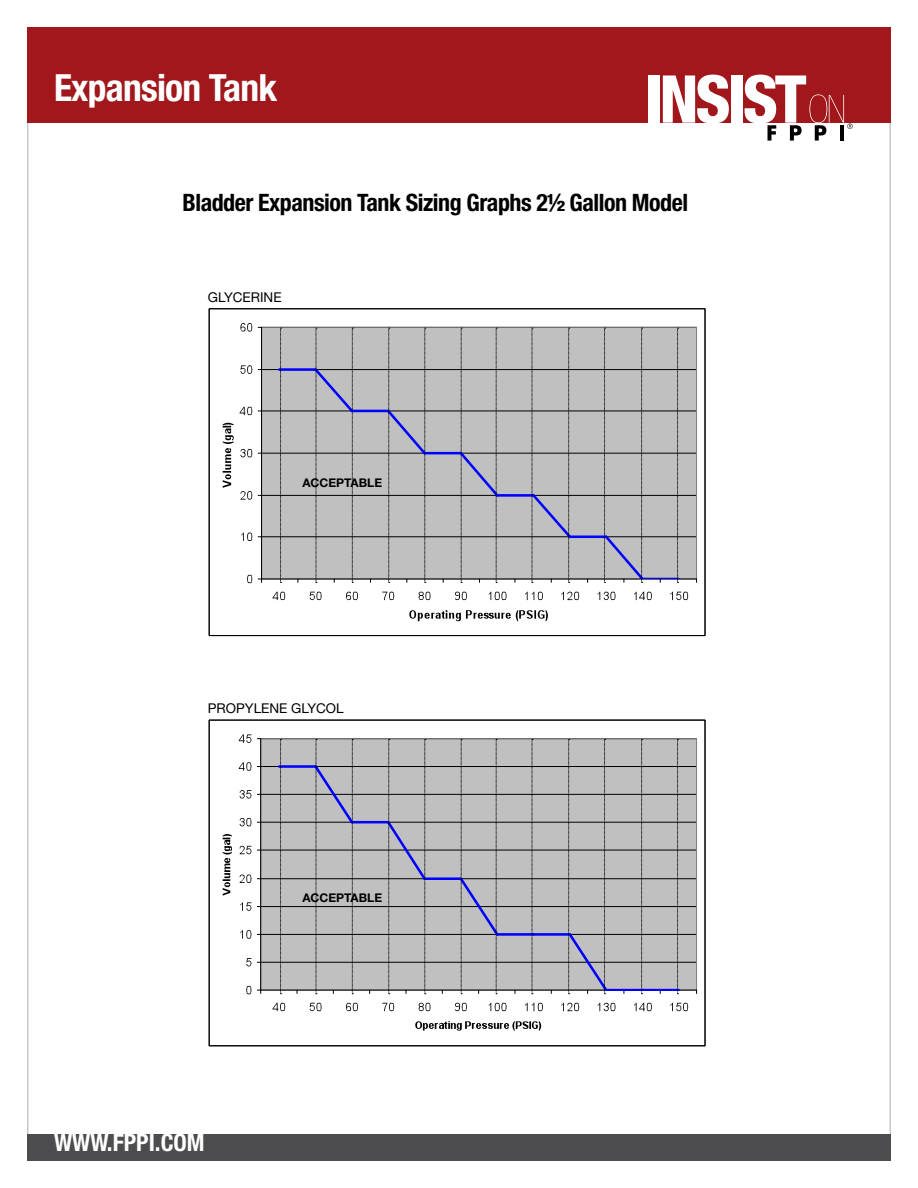
<style>
.page{position:relative;width:918px;height:1188px;background:#fff}
.page>*{position:absolute;margin:0;border:0;box-sizing:border-box;transform-origin:0 0}
.t1{font:700 condensed 37.5px "Helvetica Neue LT Std";letter-spacing:-.02em;color:#fff}
.t2{font:700 condensed 24px "Helvetica Neue LT Std";letter-spacing:-.02em;color:#000}
.t3{font:700 condensed 24px "Helvetica Neue LT Std";color:#fff}
.t4{font:13.5px "Helvetica Neue LT Std";color:#000}
.t5{font:700 12px "Helvetica Neue LT Std";color:#000}
</style>
<div class="page">
<div style="left:262px;top:327px;width:435px;height:252px;background:#c0c0c0"></div>
<hr style="left:262px;top:536px;width:435px;height:1px;background:#000">
<hr style="left:262px;top:495px;width:435px;height:1px;background:#000">
<hr style="left:262px;top:453px;width:435px;height:1px;background:#000">
<hr style="left:262px;top:411px;width:435px;height:1px;background:#000">
<hr style="left:262px;top:369px;width:435px;height:1px;background:#000">
<hr style="left:262px;top:327px;width:435px;height:1px;background:#808080">
<hr style="left:696px;top:327px;width:1px;height:252px;background:#808080">
<hr style="left:261px;top:327px;width:1px;height:252px;background:#000">
<hr style="left:262px;top:579px;width:435px;height:1px;background:#000">
<hr style="left:279px;top:368px;width:37px;height:3px;background:#00f">
<hr style="left:352px;top:410px;width:36px;height:2px;background:#00f">
<hr style="left:425px;top:452px;width:36px;height:2px;background:#00f">
<hr style="left:497px;top:494px;width:37px;height:3px;background:#00f">
<hr style="left:570px;top:536px;width:36px;height:2px;background:#00f">
<hr style="left:643px;top:578px;width:36px;height:1px;background:#00f">
<svg style="left:247px;top:575px;width:5px;height:8px"></svg>
<svg style="left:241px;top:533px;width:11px;height:8px"></svg>
<svg style="left:240px;top:491px;width:12px;height:9px"></svg>
<svg style="left:240px;top:449px;width:12px;height:8px"></svg>
<svg style="left:240px;top:407px;width:12px;height:8px"></svg>
<svg style="left:240px;top:365px;width:12px;height:9px"></svg>
<svg style="left:240px;top:323px;width:12px;height:9px"></svg>
<svg style="left:273px;top:592px;width:12px;height:8px"></svg>
<svg style="left:310px;top:592px;width:12px;height:8px"></svg>
<svg style="left:346px;top:592px;width:12px;height:8px"></svg>
<svg style="left:382px;top:592px;width:12px;height:8px"></svg>
<svg style="left:419px;top:592px;width:11px;height:8px"></svg>
<svg style="left:455px;top:592px;width:12px;height:8px"></svg>
<svg style="left:489px;top:592px;width:18px;height:8px"></svg>
<svg style="left:525px;top:592px;width:18px;height:8px"></svg>
<svg style="left:561px;top:592px;width:18px;height:8px"></svg>
<svg style="left:598px;top:592px;width:17px;height:8px"></svg>
<svg style="left:634px;top:592px;width:18px;height:8px"></svg>
<svg style="left:670px;top:592px;width:18px;height:8px"></svg>
<svg style="left:409px;top:610px;width:139px;height:11px"></svg>
<svg style="left:223px;top:423px;width:11px;height:65px"></svg>
<div style="left:209px;top:308px;width:496px;height:328px;border:1px solid #000"></div>
<div style="left:261px;top:739px;width:436px;height:251px;background:#c0c0c0"></div>
<hr style="left:261px;top:962px;width:436px;height:1px;background:#000">
<hr style="left:261px;top:934px;width:436px;height:1px;background:#000">
<hr style="left:261px;top:906px;width:436px;height:1px;background:#000">
<hr style="left:261px;top:878px;width:436px;height:1px;background:#000">
<hr style="left:261px;top:850px;width:436px;height:1px;background:#000">
<hr style="left:261px;top:822px;width:436px;height:1px;background:#000">
<hr style="left:261px;top:794px;width:436px;height:1px;background:#000">
<hr style="left:261px;top:766px;width:436px;height:1px;background:#000">
<hr style="left:261px;top:738px;width:436px;height:1px;background:#808080">
<hr style="left:696px;top:739px;width:1px;height:251px;background:#808080">
<hr style="left:260px;top:739px;width:1px;height:251px;background:#000">
<hr style="left:261px;top:990px;width:436px;height:1px;background:#000">
<hr style="left:279px;top:765px;width:37px;height:3px;background:#00f">
<hr style="left:352px;top:821px;width:36px;height:2px;background:#00f">
<hr style="left:425px;top:877px;width:36px;height:3px;background:#00f">
<hr style="left:497px;top:933px;width:37px;height:3px;background:#00f">
<hr style="left:534px;top:933px;width:36px;height:3px;background:#00f">
<hr style="left:606px;top:989px;width:37px;height:1px;background:#00f">
<hr style="left:643px;top:989px;width:36px;height:1px;background:#00f">
<svg style="left:246px;top:986px;width:5px;height:8px"></svg>
<svg style="left:246px;top:958px;width:5px;height:8px"></svg>
<svg style="left:240px;top:930px;width:11px;height:9px"></svg>
<svg style="left:240px;top:902px;width:11px;height:9px"></svg>
<svg style="left:240px;top:875px;width:11px;height:8px"></svg>
<svg style="left:240px;top:846px;width:11px;height:8px"></svg>
<svg style="left:240px;top:818px;width:11px;height:8px"></svg>
<svg style="left:240px;top:790px;width:11px;height:9px"></svg>
<svg style="left:239px;top:762px;width:12px;height:9px"></svg>
<svg style="left:239px;top:734px;width:12px;height:9px"></svg>
<svg style="left:273px;top:1003px;width:12px;height:8px"></svg>
<svg style="left:310px;top:1003px;width:12px;height:8px"></svg>
<svg style="left:346px;top:1003px;width:12px;height:8px"></svg>
<svg style="left:382px;top:1003px;width:12px;height:8px"></svg>
<svg style="left:419px;top:1003px;width:11px;height:8px"></svg>
<svg style="left:455px;top:1003px;width:12px;height:8px"></svg>
<svg style="left:489px;top:1003px;width:18px;height:8px"></svg>
<svg style="left:525px;top:1003px;width:18px;height:8px"></svg>
<svg style="left:561px;top:1003px;width:18px;height:8px"></svg>
<svg style="left:598px;top:1003px;width:17px;height:8px"></svg>
<svg style="left:634px;top:1003px;width:18px;height:8px"></svg>
<svg style="left:670px;top:1003px;width:18px;height:8px"></svg>
<svg style="left:415px;top:1021px;width:126px;height:10px"></svg>
<svg style="left:223px;top:834px;width:9px;height:62px"></svg>
<div style="left:209px;top:720px;width:496px;height:326px;border:1px solid #000"></div>
<hr style="left:27px;top:27px;width:1px;height:1134px;background:#c7c8ca">
<hr style="left:890px;top:27px;width:1px;height:1134px;background:#c7c8ca">
<div style="left:27px;top:1134px;width:864px;height:27px;background:#4d4d4f"></div>
<div style="left:27px;top:27px;width:864px;height:96px;background:#a1171b"></div>
<div style="left:648px;top:76px;width:11px;height:47px;background:#fff"></div>
<svg style="left:663px;top:75px;width:66px;height:48px"></svg>
<div style="left:731px;top:76px;width:11px;height:47px;background:#fff"></div>
<svg style="left:745px;top:75px;width:108px;height:66px"></svg>
<svg style="left:280px;top:328px;width:2px;height:255px"></svg>
<svg style="left:312px;top:328px;width:44px;height:255px"></svg>
<svg style="left:385px;top:328px;width:43px;height:255px"></svg>
<svg style="left:457px;top:328px;width:44px;height:255px"></svg>
<svg style="left:530px;top:328px;width:43px;height:255px"></svg>
<svg style="left:603px;top:328px;width:43px;height:255px"></svg>
<svg style="left:677px;top:328px;width:2px;height:255px"></svg>
<svg style="left:280px;top:739px;width:2px;height:255px"></svg>
<svg style="left:312px;top:739px;width:43px;height:255px"></svg>
<svg style="left:385px;top:739px;width:43px;height:255px"></svg>
<svg style="left:457px;top:739px;width:44px;height:255px"></svg>
<svg style="left:532px;top:739px;width:1px;height:255px"></svg>
<svg style="left:566px;top:739px;width:44px;height:255px"></svg>
<svg style="left:641px;top:739px;width:2px;height:255px"></svg>
<svg style="left:677px;top:739px;width:2px;height:255px"></svg>
<h1 class="t1" style="left:54px;top:65px;width:225px">Expansion Tank</h1>
<p class="t2" style="left:183px;top:188px;width:507px">Bladder Expansion Tank Sizing Graphs 2½ Gallon Model</p>
<p class="t4" style="left:208px;top:289px;width:75px">GLYCERINE</p>
<p class="t5" style="left:302px;top:475px;width:81px">ACCEPTABLE</p>
<p class="t4" style="left:208px;top:701px;width:137px">PROPYLENE GLYCOL</p>
<p class="t3" style="left:54px;top:1128px;width:152px">WWW.FPPI.COM</p>
<p class="t5" style="left:302px;top:890px;width:81px">ACCEPTABLE</p>
</div>
